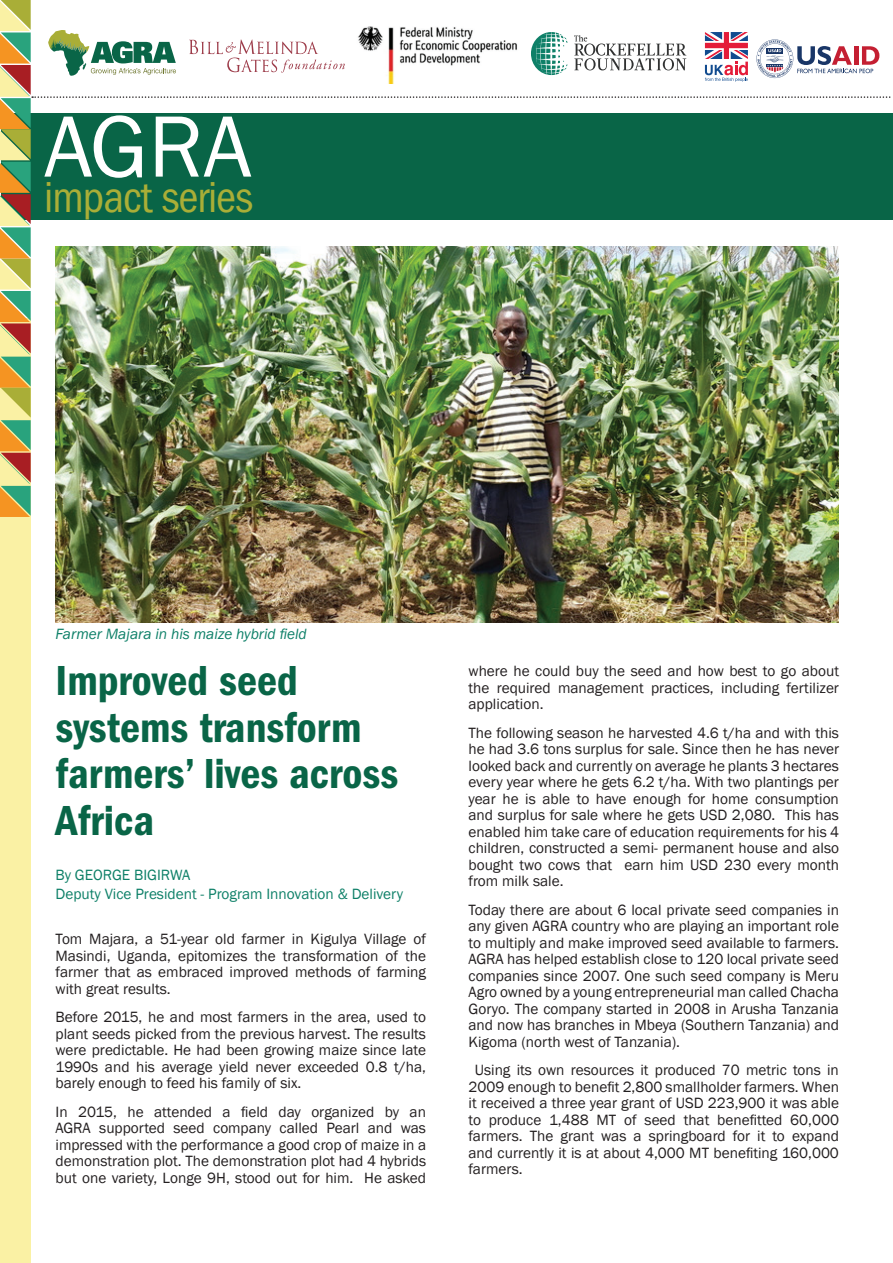
<style>
.page{position:relative;width:893px;height:1263px;background:#fff}
.page>*{position:absolute;margin:0;border:0;box-sizing:border-box;transform-origin:0 0}
.t1{font:90px "Franklin Gothic";color:#fff}
.t2{font:condensed 45px "ITC Franklin Gothic Std";letter-spacing:-.02em;color:#a9ae37}
.t3{font:43.5px/46.5px "ITC Franklin Gothic Std Dm Cd";color:#096547}
.t4{font:15.3px/16.5px "Franklin Gothic";color:#231f20;text-align:justify}
.t5{font:15.3px/19.5px "Franklin Gothic";color:#0e8068}
.t6{font:italic 15.3px "Franklin Gothic";color:#0e8068}
</style>
<div class="page">
<div style="left:1px;top:318px;width:30px;height:945px;background:#faf1a4"></div>
<svg style="left:0;top:0;width:893px;height:517px"></svg>
<img style="left:355px;top:25px;width:169px;height:58px">
<img style="left:56px;top:247px;width:783px;height:376px">
<h1 class="t1" style="left:44px;top:91px;width:209px">AGRA</h1>
<h2 class="t2" style="left:44px;top:172px;width:210px">impact series</h2>
<p class="t6" style="left:56px;top:624px;width:253px">Farmer Majara in his maize hybrid field</p>
<h3 class="t3" style="left:56px;top:658px;width:344px">Improved seed systems transform farmers’ lives across<br>Africa</h3>
<p class="t5" style="left:56px;top:865px;width:349px">By GEORGE BIGIRWA<br>Deputy Vice President - Program Innovation &amp; Delivery</p>
<p class="t4" style="left:56px;top:931px;width:372px">Tom Majara, a 51-year old farmer in Kigulya Village of Masindi, Uganda, epitomizes the transformation of the farmer that as embraced improved methods of farming with great results.</p>
<p class="t4" style="left:56px;top:1009px;width:372px">Before 2015, he and most farmers in the area, used to plant seeds picked from the previous harvest. The results were predictable. He had been growing maize since late 1990s and his average yield never exceeded 0.8 t/ha, barely enough to feed his family of six.</p>
<p class="t4" style="left:56px;top:1104px;width:372px">In 2015, he attended a field day organized by an AGRA supported seed company called Pearl and was impressed with the performance a good crop of maize in a demonstration plot. The demonstration plot had 4 hybrids but one variety, Longe 9H, stood out for him. He asked</p>
<p class="t4" style="left:468px;top:663px;width:372px">where he could buy the seed and how best to go about the required management practices, including fertilizer application.</p>
<p class="t4" style="left:468px;top:725px;width:372px">The following season he harvested 4.6 t/ha and with this he had 3.6 tons surplus for sale. Since then he has never looked back and currently on average he plants 3 hectares every year where he gets 6.2 t/ha. With two plantings per year he is able to have enough for home consumption and surplus for sale where he gets USD 2,080. This has enabled him take care of education requirements for his 4 children, constructed a semi- permanent house and also bought two cows that earn him USD 230 every month from milk sale.</p>
<p class="t4" style="left:468px;top:902px;width:372px">Today there are about 6 local private seed companies in any given AGRA country who are playing an important role to multiply and make improved seed available to farmers.<br>AGRA has helped establish close to 120 local private seed companies since 2007. One such seed company is Meru Agro owned by a young entrepreneurial man called Chacha Goryo. The company started in 2008 in Arusha Tanzania and now has branches in Mbeya (Southern Tanzania) and Kigoma (north west of Tanzania).</p>
<p class="t4" style="left:468px;top:1062px;width:372px;text-indent:6px">Using its own resources it produced 70 metric tons in 2009 enough to benefit 2,800 smallholder farmers. When it received a three year grant of USD 223,900 it was able to produce 1,488 MT of seed that benefitted 60,000 farmers. The grant was a springboard for it to expand and currently it is at about 4,000 MT benefiting 160,000 farmers.</p>
</div>
